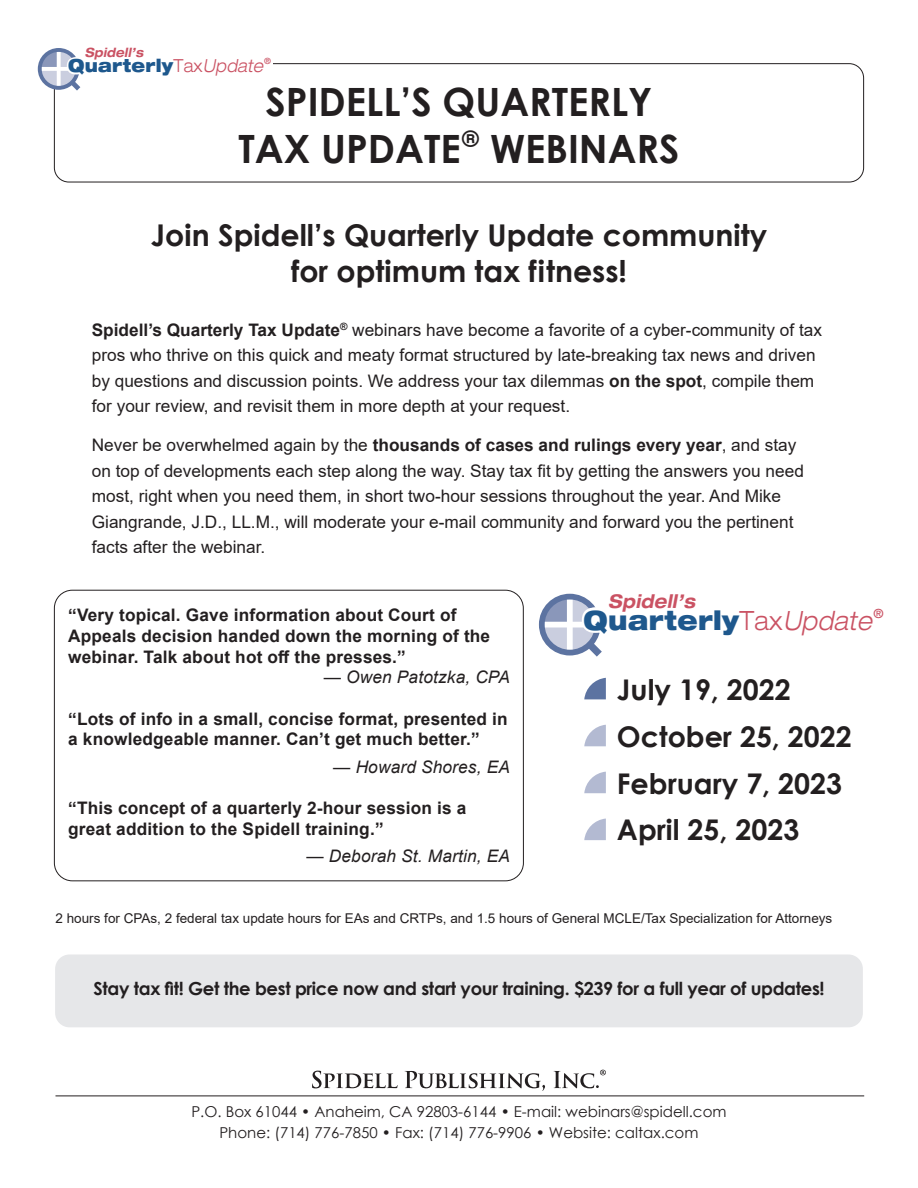
<style>
.page{position:relative;width:918px;height:1188px;background:#fff}
.page>*{position:absolute;margin:0;border:0;box-sizing:border-box;transform-origin:0 0}
.t1{font:700 39px/46.8px "Century Gothic";color:#231f20;text-align:center}
.t2{font:700 30px/36px "Century Gothic";color:#231f20;text-align:center}
.t3{font:700 28.5px/46.5px "Century Gothic";color:#231f20}
.t4{font:900 expanded 26.55px "Helvetica Neue LT Std";letter-spacing:.015em;color:#1e588d;scale:.88 1}
.t5{font:italic 700 expanded 18.9px "Helvetica Neue LT Std";letter-spacing:.015em;color:#ca5263;scale:.88 1}
.t6{font:700 18px "Century Gothic";letter-spacing:-.02em;color:#231f20}
.t7{font:900 expanded 18px "Helvetica Neue LT Std";letter-spacing:.015em;color:#1e588d;scale:.88 1}
.t8{font:17.25px/25.5px "Arial";color:#231f20}
.t9{font:700 17.25px/20.7px "Arial";letter-spacing:.01em;color:#231f20}
.t10{font:italic 17.25px "Arial";letter-spacing:.01em;color:#231f20}
.t11{font:15px/21px "Century Gothic";color:#231f20;text-align:center}
.t12{font:13.5px "Arial";color:#231f20}
.t13{font:italic 700 expanded 12.75px "Helvetica Neue LT Std";letter-spacing:.015em;color:#ca5263;scale:.88 1}
.s1{font-size:14.4px;color:#007ac2}
.s2{font-weight:300;color:#ca5263}
.s3{font-weight:300;font-style:italic;color:#ca5263}
.s4{font-weight:700}
.s5{font-size:21.15px;color:#007ac2}
</style>
<div class="page">
<div style="left:54px;top:63px;width:810px;height:119px;border:1px solid #231f20;border-radius:14px"></div>
<div style="left:55px;top:954px;width:808px;height:73px;background:#e6e7e9;border-radius:14px"></div>
<div style="left:54px;top:590px;width:470px;height:291px;border:1px solid #231f20;border-radius:18px"></div>
<svg style="left:38px;top:48px;width:238px;height:43px"></svg>
<svg style="left:539px;top:593px;width:63px;height:64px"></svg>
<svg style="left:584px;top:678px;width:22px;height:21px"></svg>
<svg style="left:584px;top:725px;width:22px;height:21px"></svg>
<svg style="left:584px;top:772px;width:22px;height:21px"></svg>
<svg style="left:584px;top:819px;width:22px;height:21px"></svg>
<hr style="left:56px;top:1096px;width:808px;height:1px;background:#231f20">
<svg style="left:312px;top:1071px;width:86px;height:17px"></svg>
<svg style="left:405px;top:1071px;width:140px;height:20px"></svg>
<svg style="left:554px;top:1070px;width:52px;height:18px"></svg>
<p class="t13" style="left:85px;top:45px;width:68px">Spidell’s</p>
<p class="t7" style="left:68px;top:54px;width:232px"><span class="s1">Q</span>Quarterly<span class="s2">Tax</span><span class="s3">Update</span><sup>®</sup></p>
<h1 class="t1" style="left:238px;top:76px;width:443px">SPIDELL’S QUARTERLY<br>TAX UPDATE<sup>®</sup> WEBINARS</h1>
<h2 class="t2" style="left:151px;top:215px;width:618px">Join Spidell’s Quarterly Update community for optimum tax fitness!</h2>
<p class="t8" style="left:92px;top:317px;width:732px"><span class="s4">Spidell’s Quarterly Tax Update</span><sup>®</sup> webinars have become a favorite of a cyber‑community of tax pros who thrive on this quick and meaty format structured by late-breaking tax news and driven by questions and discussion points. We address your tax dilemmas <span class="s4">on the spot</span>, compile them for your review, and revisit them in more depth at your request.</p>
<p class="t8" style="left:92px;top:432px;width:714px">Never be overwhelmed again by the <span class="s4">thousands of cases and rulings every year</span>, and stay on top of developments each step along the way. Stay tax fit by getting the answers you need most, right when you need them, in short two-hour sessions throughout the year. And Mike Giangrande, J.D., LL.M., will moderate your e-mail community and forward you the pertinent facts after the webinar.</p>
<p class="t9" style="left:68px;top:605px;width:424px">“Very topical. Gave information about Court of<br>Appeals decision handed down the morning of the webinar. Talk about hot off the presses.”</p>
<p class="t10" style="left:324px;top:666px;width:188px">— Owen Patotzka, CPA</p>
<p class="t9" style="left:68px;top:708px;width:441px">“Lots of info in a small, concise format, presented in a knowledgeable manner. Can’t get much better.”</p>
<p class="t10" style="left:333px;top:756px;width:178px">— Howard Shores, EA</p>
<p class="t9" style="left:68px;top:798px;width:400px">“This concept of a quarterly 2-hour session is a great addition to the Spidell training.”</p>
<p class="t10" style="left:307px;top:845px;width:205px">— Deborah St. Martin, EA</p>
<p class="t5" style="left:608px;top:589px;width:100px">Spidell’s</p>
<h3 class="t4" style="left:584px;top:603px;width:342px"><span class="s5">Q</span>Quarterly<span class="s2">Tax</span><span class="s3">Update</span><sup>®</sup></h3>
<h3 class="t3" style="left:617px;top:666px;width:236px">July 19, 2022<br>October 25, 2022<br>February 7, 2023<br>April 25, 2023</h3>
<p class="t12" style="left:56px;top:909px;width:778px">2 hours for CPAs, 2 federal tax update hours for EAs and CRTPs, and 1.5 hours of General MCLE/Tax Specialization for Attorneys</p>
<p class="t6" style="left:93px;top:975px;width:733px">Stay tax fit! Get the best price now and start your training. $239 for a full year of updates!</p>
<p class="t11" style="left:191px;top:1101px;width:537px">P.O. Box 61044 • Anaheim, CA 92803-6144 • E-mail: webinars@spidell.com<br>Phone: (714) 776-7850 • Fax: (714) 776-9906 • Website: caltax.com</p>
</div>
